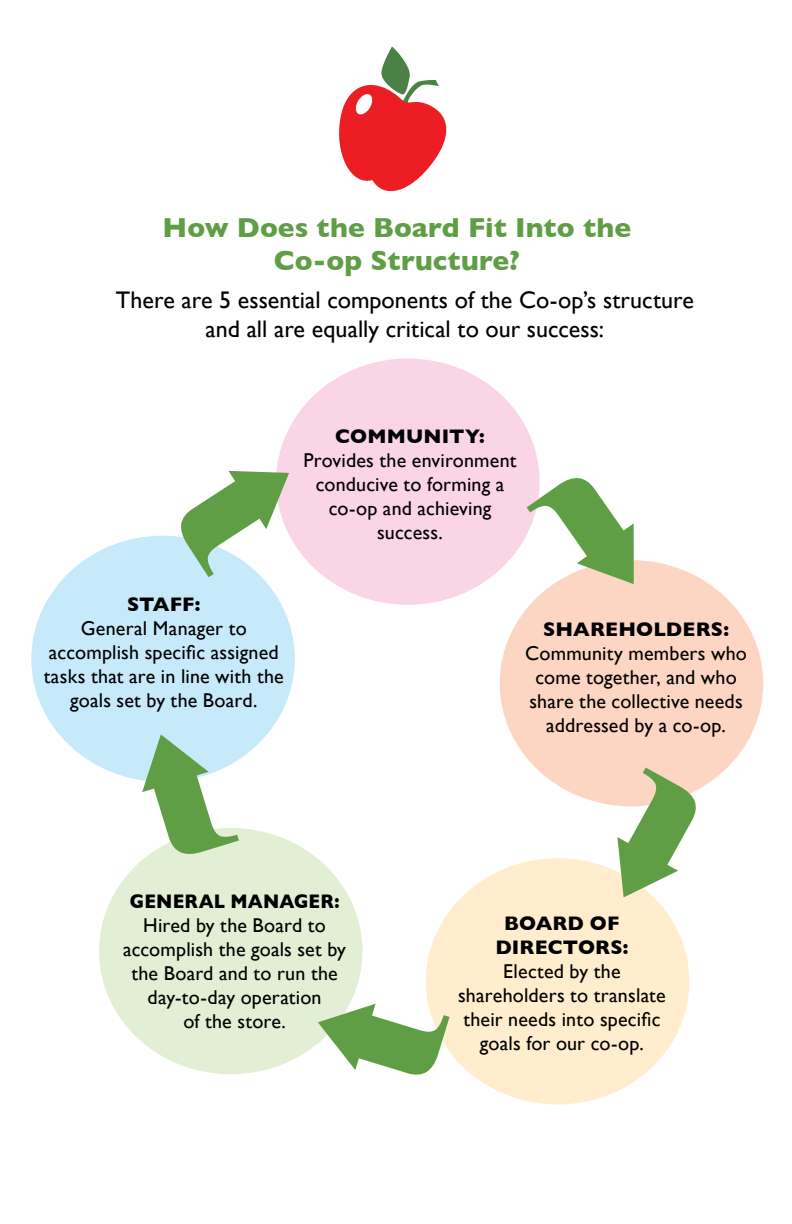
<style>
.page{position:relative;width:792px;height:1224px;background:#fff}
.page>*{position:absolute;margin:0;border:0;box-sizing:border-box;transform-origin:0 0}
.t1{font:700 28px/33.6px "Gill Sans";color:#5f9e45;text-align:center}
.t2{font:24px/28.8px "Gill Sans";color:#000;text-align:center}
.t3{font:20px/24px "Gill Sans";letter-spacing:.01em;color:#000;text-align:center}
.t4{font:700 20px/24px "Gill Sans";letter-spacing:.005em;color:#000;text-align:center}
.t5{font:700 20px "Gill Sans";letter-spacing:.005em;color:#000;scale:.9 1}
</style>
<div class="page">
<div style="left:31px;top:536px;width:264px;height:246px;background:#c7eafb;border-radius:50%"></div>
<div style="left:276px;top:359px;width:264px;height:246px;background:#fad5e6;border-radius:50%"></div>
<div style="left:500px;top:560px;width:263px;height:246px;background:#fdd6c3;border-radius:50%"></div>
<div style="left:426px;top:858px;width:263px;height:246px;background:#ffedce;border-radius:50%"></div>
<div style="left:99px;top:828px;width:264px;height:246px;background:#e2efd4;border-radius:50%"></div>
<svg style="left:527px;top:478px;width:107px;height:106px"></svg>
<svg style="left:617px;top:768px;width:80px;height:129px"></svg>
<svg style="left:318px;top:1004px;width:132px;height:71px"></svg>
<svg style="left:142px;top:734px;width:97px;height:121px"></svg>
<svg style="left:180px;top:471px;width:109px;height:106px"></svg>
<svg style="left:339px;top:47px;width:108px;height:145px"></svg>
<h1 class="t1" style="left:163px;top:210px;width:470px">How Does the Board Fit Into the<br>Co-op Structure?</h1>
<p class="t2" style="left:116px;top:286px;width:579px">There are 5 essential components of the Co-op’s structure and all are equally critical to our success:</p>
<p class="t4" style="left:335px;top:424px;width:151px">COMMUNITY:</p>
<p class="t3" style="left:304px;top:448px;width:214px">Provides the environment conducive to forming a co-op and achieving success.</p>
<p class="t4" style="left:127px;top:592px;width:75px">STAFF:</p>
<p class="t3" style="left:44px;top:616px;width:242px">General Manager to accomplish specific assigned tasks that are in line with the goals set by the Board.</p>
<p class="t4" style="left:543px;top:617px;width:187px">SHAREHOLDERS:</p>
<p class="t3" style="left:525px;top:641px;width:223px">Community members who come together, and who share the collective needs addressed by a co-op.</p>
<p class="t5" style="left:130px;top:885px;width:234px">GENERAL MANAGER:</p>
<p class="t3" style="left:123px;top:913px;width:224px">Hired by the Board to accomplish the goals set by the Board and to run the day-to-day operation<br>of the store.</p>
<p class="t4" style="left:495px;top:910px;width:135px">BOARD OF<br>DIRECTORS:</p>
<p class="t3" style="left:458px;top:959px;width:209px">Elected by the shareholders to translate their needs into specific goals for our co-op.</p>
</div>
